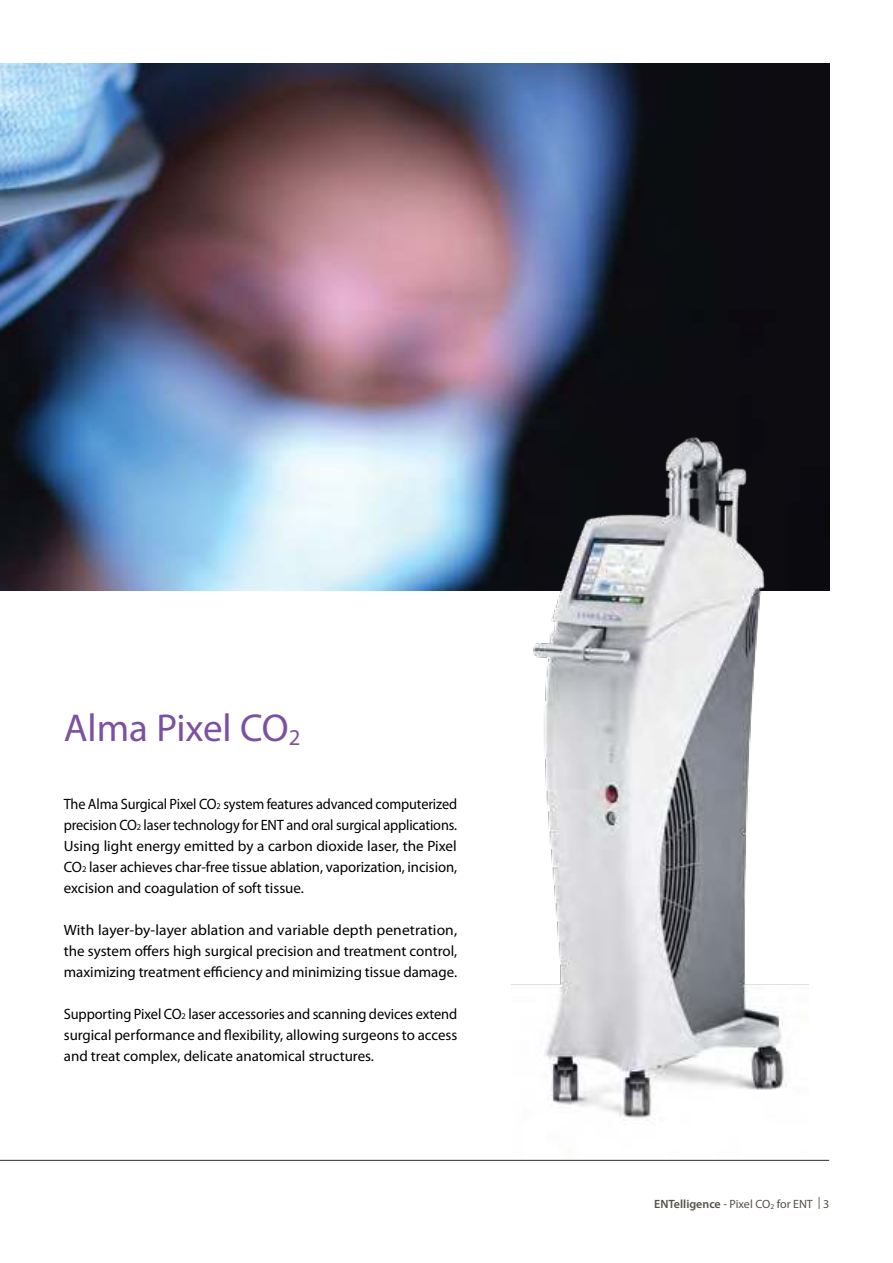
<style>
.page{position:relative;width:893px;height:1263px;background:#fff}
.page>*{position:absolute;margin:0;border:0;box-sizing:border-box;transform-origin:0 0}
.t1{font:39px "Myriad Pro";color:#7c51a1}
.t2{font:15px/21px "Myriad Pro";color:#000;text-align:justify;scale:.95 1}
.t3{font:15px/21px "Myriad Pro";color:#000;text-align:justify}
.t4{font:15px/21px "Myriad Pro";color:#000;text-align:justify;scale:.96 1}
.t5{font:12px "Myriad Pro";color:#565147}
.s1{font-size:8.7px}
.s2{font-weight:600}
</style>
<div class="page">
<img style="left:0;top:64px;width:829px;height:526px">
<img style="left:511px;top:406px;width:297px;height:715px">
<hr style="left:0;top:1160px;width:829px;height:1px;background:#2b2c30">
<h1 class="t1" style="left:64px;top:712px;width:238px">Alma Pixel CO<sub>2</sub></h1>
<p class="t2" style="left:64px;top:795px;width:416px">The Alma Surgical Pixel CO<span class="s1">2</span> system features advanced computerized precision CO<span class="s1">2</span> laser technology for ENT and oral surgical applications.<br>Using light energy emitted by a carbon dioxide laser, the Pixel CO<span class="s1">2</span> laser achieves char-free tissue ablation, vaporization, incision, excision and coagulation of soft tissue.</p>
<p class="t3" style="left:64px;top:921px;width:395px">With layer-by-layer ablation and variable depth penetration, the system offers high surgical precision and treatment control, maximizing treatment efficiency and minimizing tissue damage.</p>
<p class="t4" style="left:64px;top:1005px;width:411px">Supporting Pixel CO<span class="s1">2</span> laser accessories and scanning devices extend surgical performance and flexibility, allowing surgeons to access and treat complex, delicate anatomical structures.</p>
<p class="t5" style="left:654px;top:1199px;width:176px"><span class="s2">ENTelligence</span> - Pixel CO<sub>2</sub> for ENT | 3</p>
</div>
